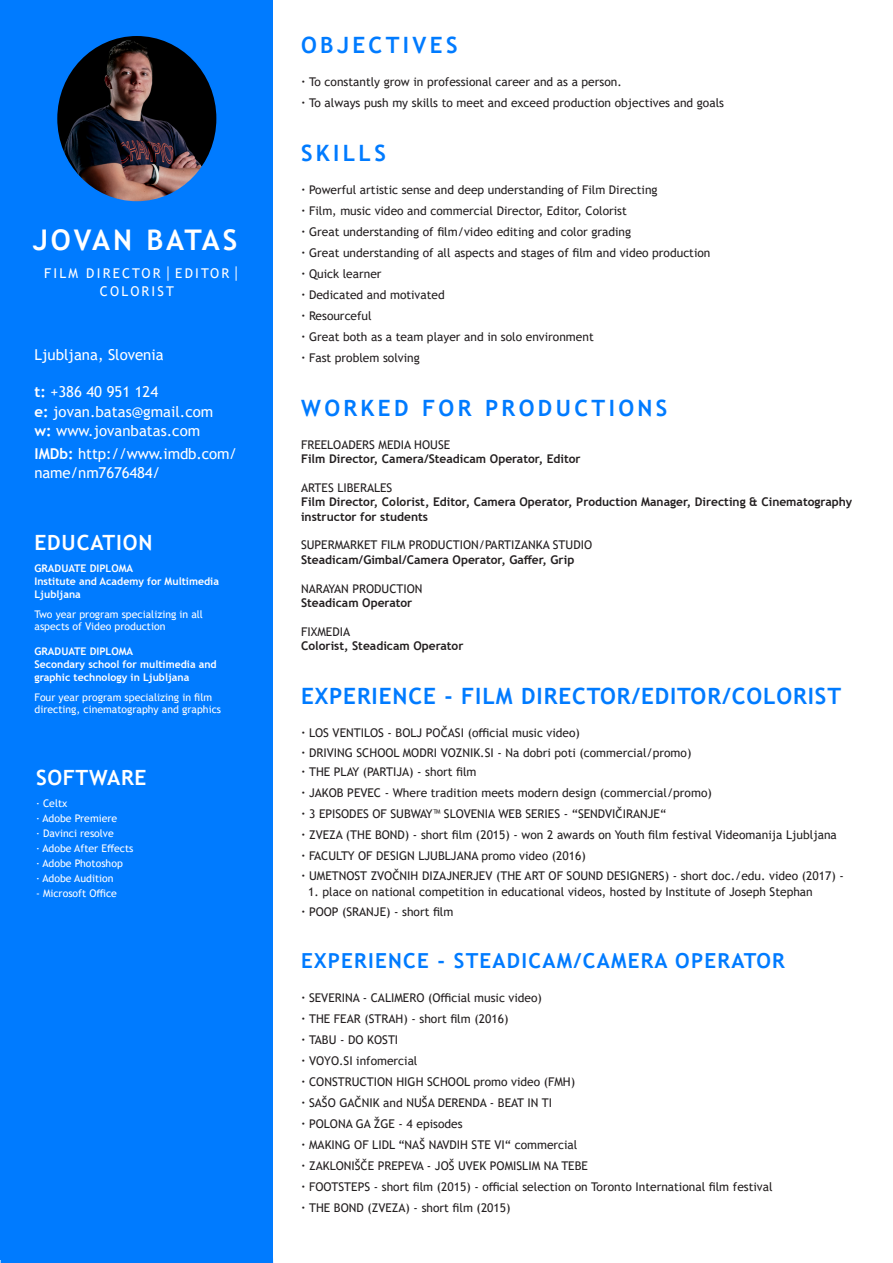
<style>
.page{position:relative;width:893px;height:1263px;background:#fff}
.page>*{position:absolute;margin:0;border:0;box-sizing:border-box;transform-origin:0 0}
.t1{font:700 28.5px "Trebuchet MS";letter-spacing:.1em;color:#fff}
.t2{font:700 22.5px "Trebuchet MS";letter-spacing:.04em;color:#007bff}
.t3{font:700 22.5px "Trebuchet MS";letter-spacing:.15em;color:#007bff}
.t4{font:700 22.5px "Trebuchet MS";letter-spacing:.095em;color:#007bff}
.t5{font:700 21px "Trebuchet MS";letter-spacing:.03em;color:#fff}
.t6{font:700 20.7px "Trebuchet MS";letter-spacing:.06em;color:#007bff}
.t7{font:15px/19.5px "Trebuchet MS";color:#fff}
.t8{font:13.5px "Trebuchet MS";letter-spacing:.16em;color:#fff}
.t9{font:12px "Trebuchet MS";color:#231f20}
.t10{font:700 12px/14.4px "Trebuchet MS";color:#231f20}
.t11{font:10.5px/12.6px "Trebuchet MS";color:#fff}
.t12{font:700 10.5px/12.6px "Trebuchet MS";color:#fff}
.s1{font-weight:700}
</style>
<div class="page">
<svg style="left:1px;top:1259px;width:272px;height:4px"></svg>
<div style="left:1px;top:0;width:272px;height:1259px;background:#007bff"></div>
<img style="left:57px;top:36px;width:159px;height:165px">
<svg style="left:168px;top:266px;width:1px;height:15px"></svg>
<svg style="left:236px;top:266px;width:1px;height:15px"></svg>
<p class="t1" style="left:33px;top:222px;width:206px">JOVAN BATAS</p>
<p class="t8" style="left:44px;top:265px;width:187px">FILM DIRECTOR EDITOR</p>
<p class="t8" style="left:100px;top:283px;width:76px">COLORIST</p>
<p class="t7" style="left:34px;top:344px;width:131px">Ljubljana, Slovenia</p>
<p class="t7" style="left:34px;top:382px;width:125px"><span class="s1">t:</span> +386 40 951 124</p>
<p class="t7" style="left:34px;top:401px;width:180px"><span class="s1">e:</span> jovan.batas@gmail.com</p>
<p class="t7" style="left:34px;top:421px;width:167px"><span class="s1">w:</span> www.jovanbatas.com</p>
<p class="t7" style="left:34px;top:443px;width:204px"><span class="s1">IMDb:</span> http://www.imdb.com/ name/nm7676484/</p>
<p class="t5" style="left:34px;top:529px;width:120px">EDUCATION</p>
<p class="t12" style="left:34px;top:562px;width:100px">GRADUATE DIPLOMA</p>
<p class="t12" style="left:34px;top:575px;width:186px">Institute and Academy for Multimedia<br>Ljubljana</p>
<p class="t11" style="left:34px;top:607px;width:170px">Two year program specializing in all aspects of Video production</p>
<p class="t12" style="left:34px;top:645px;width:100px">GRADUATE DIPLOMA</p>
<p class="t12" style="left:34px;top:658px;width:184px">Secondary school for multimedia and graphic technology in Ljubljana</p>
<p class="t11" style="left:34px;top:691px;width:188px">Four year program specializing in film directing, cinematography and graphics</p>
<p class="t5" style="left:36px;top:764px;width:112px">SOFTWARE</p>
<p class="t11" style="left:36px;top:797px;width:33px">· Celtx</p>
<p class="t11" style="left:36px;top:812px;width:83px">· Adobe Premiere</p>
<p class="t11" style="left:36px;top:827px;width:79px">· Davinci resolve</p>
<p class="t11" style="left:36px;top:842px;width:99px">· Adobe After Effects</p>
<p class="t11" style="left:36px;top:857px;width:88px">· Adobe Photoshop</p>
<p class="t11" style="left:36px;top:872px;width:79px">· Adobe Audition</p>
<p class="t11" style="left:36px;top:887px;width:82px">- Microsoft Office</p>
<p class="t3" style="left:301px;top:31px;width:158px">OBJECTIVES</p>
<p class="t9" style="left:301px;top:74px;width:322px"><span class="s1">·</span> To constantly grow in professional career and as a person.</p>
<p class="t9" style="left:301px;top:95px;width:425px"><span class="s1">·</span> To always push my skills to meet and exceed production objectives and goals</p>
<p class="t4" style="left:301px;top:139px;width:86px">SKILLS</p>
<p class="t9" style="left:301px;top:182px;width:358px"><span class="s1">·</span> Powerful artistic sense and deep understanding of Film Directing</p>
<p class="t9" style="left:301px;top:203px;width:327px"><span class="s1">·</span> Film, music video and commercial Director, Editor, Colorist</p>
<p class="t9" style="left:301px;top:224px;width:332px"><span class="s1">·</span> Great understanding of film/video editing and color grading</p>
<p class="t9" style="left:301px;top:245px;width:411px"><span class="s1">·</span> Great understanding of all aspects and stages of film and video production</p>
<p class="t9" style="left:301px;top:266px;width:82px"><span class="s1">·</span> Quick learner</p>
<p class="t9" style="left:301px;top:287px;width:145px"><span class="s1">·</span> Dedicated and motivated</p>
<p class="t9" style="left:301px;top:308px;width:72px"><span class="s1">·</span> Resourceful</p>
<p class="t9" style="left:301px;top:329px;width:294px"><span class="s1">·</span> Great both as a team player and in solo environment</p>
<p class="t9" style="left:301px;top:350px;width:120px"><span class="s1">·</span> Fast problem solving</p>
<p class="t3" style="left:301px;top:394px;width:368px">WORKED FOR PRODUCTIONS</p>
<p class="t9" style="left:301px;top:437px;width:151px">FREELOADERS MEDIA HOUSE</p>
<p class="t10" style="left:301px;top:452px;width:281px">Film Director, Camera/Steadicam Operator, Editor</p>
<p class="t9" style="left:301px;top:480px;width:93px">ARTES LIBERALES</p>
<p class="t10" style="left:301px;top:495px;width:553px">Film Director, Colorist, Editor, Camera Operator, Production Manager, Directing &amp; Cinematography instructor for students</p>
<p class="t9" style="left:301px;top:538px;width:293px">SUPERMARKET FILM PRODUCTION/PARTIZANKA STUDIO</p>
<p class="t10" style="left:301px;top:552px;width:275px">Steadicam/Gimbal/Camera Operator, Gaffer, Grip</p>
<p class="t9" style="left:301px;top:581px;width:123px">NARAYAN PRODUCTION</p>
<p class="t10" style="left:301px;top:596px;width:113px">Steadicam Operator</p>
<p class="t9" style="left:301px;top:624px;width:51px">FIXMEDIA</p>
<p class="t10" style="left:301px;top:639px;width:164px">Colorist, Steadicam Operator</p>
<p class="t2" style="left:301px;top:682px;width:541px">EXPERIENCE - FILM DIRECTOR/EDITOR/COLORIST</p>
<p class="t9" style="left:301px;top:725px;width:280px"><span class="s1">·</span> LOS VENTILOS - BOLJ POČASI (official music video)</p>
<p class="t9" style="left:301px;top:745px;width:392px"><span class="s1">·</span> DRIVING SCHOOL MODRI VOZNIK.SI - Na dobri poti (commercial/promo)</p>
<p class="t9" style="left:301px;top:764px;width:177px"><span class="s1">·</span> THE PLAY (PARTIJA) - short film</p>
<p class="t9" style="left:301px;top:785px;width:412px"><span class="s1">·</span> JAKOB PEVEC - Where tradition meets modern design (commercial/promo)</p>
<p class="t9" style="left:301px;top:806px;width:367px"><span class="s1">·</span> 3 EPISODES OF SUBWAY™ SLOVENIA WEB SERIES - “SENDVIČIRANJE“</p>
<p class="t9" style="left:301px;top:827px;width:537px"><span class="s1">·</span> ZVEZA (THE BOND) - short film (2015) - won 2 awards on Youth film festival Videomanija Ljubljana</p>
<p class="t9" style="left:301px;top:848px;width:286px"><span class="s1">·</span> FACULTY OF DESIGN LJUBLJANA promo video (2016)</p>
<p class="t9" style="left:301px;top:868px;width:544px"><span class="s1">·</span> UMETNOST ZVOČNIH DIZAJNERJEV (THE ART OF SOUND DESIGNERS) - short doc./edu. video (2017) -</p>
<p class="t9" style="left:308px;top:884px;width:506px">1. place on national competition in educational videos, hosted by Institute of Joseph Stephan</p>
<p class="t9" style="left:301px;top:904px;width:154px"><span class="s1">·</span> POOP (SRANJE) - short film</p>
<p class="t6" style="left:301px;top:948px;width:485px">EXPERIENCE - STEADICAM/CAMERA OPERATOR</p>
<p class="t9" style="left:301px;top:990px;width:242px"><span class="s1">·</span> SEVERINA - CALIMERO (Official music video)</p>
<p class="t9" style="left:301px;top:1011px;width:209px"><span class="s1">·</span> THE FEAR (STRAH) - short film (2016)</p>
<p class="t9" style="left:301px;top:1032px;width:99px"><span class="s1">·</span> TABU - DO KOSTI</p>
<p class="t9" style="left:301px;top:1053px;width:118px"><span class="s1">·</span> VOYO.SI infomercial</p>
<p class="t9" style="left:301px;top:1074px;width:276px"><span class="s1">·</span> CONSTRUCTION HIGH SCHOOL promo video (FMH)</p>
<p class="t9" style="left:301px;top:1095px;width:253px"><span class="s1">·</span> SAŠO GAČNIK and NUŠA DERENDA - BEAT IN TI</p>
<p class="t9" style="left:301px;top:1116px;width:163px"><span class="s1">·</span> POLONA GA ŽGE - 4 episodes</p>
<p class="t9" style="left:301px;top:1137px;width:278px"><span class="s1">·</span> MAKING OF LIDL “NAŠ NAVDIH STE VI“ commercial</p>
<p class="t9" style="left:301px;top:1158px;width:288px"><span class="s1">·</span> ZAKLONIŠČE PREPEVA - JOŠ UVEK POMISLIM NA TEBE</p>
<p class="t9" style="left:301px;top:1179px;width:473px"><span class="s1">·</span> FOOTSTEPS - short film (2015) - official selection on Toronto International film festival</p>
<p class="t9" style="left:301px;top:1200px;width:211px"><span class="s1">·</span> THE BOND (ZVEZA) - short film (2015)</p>
</div>
